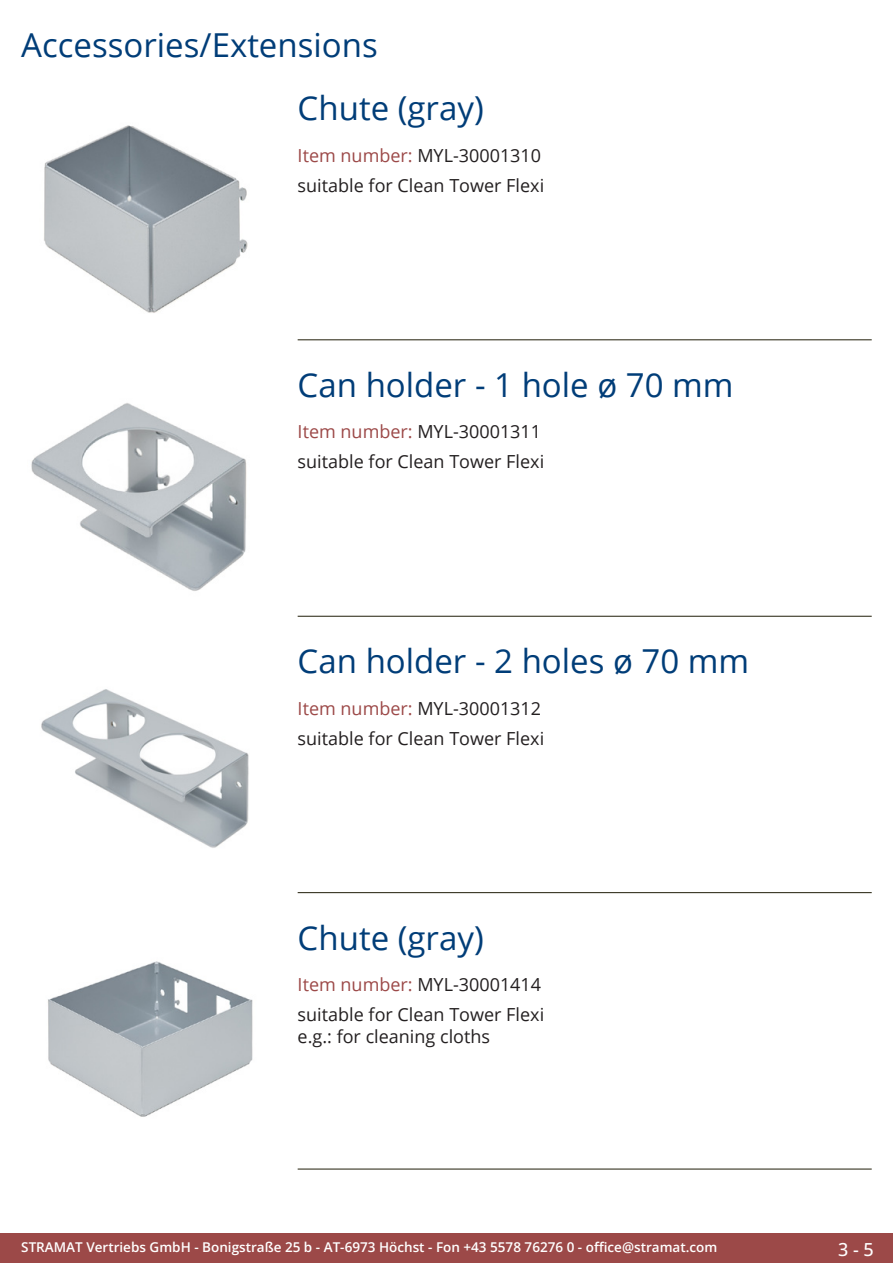
<style>
.page{position:relative;width:893px;height:1263px;background:#fff}
.page>*{position:absolute;margin:0;border:0;box-sizing:border-box;transform-origin:0 0}
.Produkttitel{font:33px "Open Sans";color:#003d78}
.RastTitel{font:33px "Open Sans";color:#003d78}
.Beschreibung_Text{font:18px/21.6px "Open Sans";color:#231f20}
.TechDaten_Überschrif{font:18px "Open Sans";color:#231f20}
.t1{font:500 18px "Open Sans";color:#fff}
.t2{font:600 13.5px "Open Sans";color:#fff}
.s1{color:#9c4948}
</style>
<div class="page">
<div style="left:0;top:1233px;width:893px;height:30px;background:#9c4948"></div>
<hr style="left:298px;top:340px;width:574px;height:1px;background:#201d08">
<hr style="left:298px;top:616px;width:574px;height:1px;background:#201d08">
<hr style="left:298px;top:892px;width:574px;height:1px;background:#201d08">
<hr style="left:298px;top:1169px;width:574px;height:1px;background:#201d08">
<img style="left:44px;top:125px;width:204px;height:188px">
<img style="left:31px;top:403px;width:216px;height:188px">
<img style="left:41px;top:689px;width:208px;height:159px">
<img style="left:48px;top:961px;width:205px;height:156px">
<p class="RastTitel" style="left:21px;top:22px;width:358px">Accessories/Extensions</p>
<p class="Produkttitel" style="left:298px;top:86px;width:188px">Chute (gray)</p>
<p class="TechDaten_Überschrif" style="left:298px;top:143px;width:245px"><span class="s1">Item number:</span> MYL-30001310</p>
<p class="Beschreibung_Text" style="left:298px;top:174px;width:248px">suitable for Clean Tower Flexi</p>
<p class="Produkttitel" style="left:298px;top:362px;width:437px">Can holder - 1 hole ø 70 mm</p>
<p class="TechDaten_Überschrif" style="left:298px;top:420px;width:245px"><span class="s1">Item number:</span> MYL-30001311</p>
<p class="Beschreibung_Text" style="left:298px;top:450px;width:248px">suitable for Clean Tower Flexi</p>
<p class="Produkttitel" style="left:298px;top:638px;width:453px">Can holder - 2 holes ø 70 mm</p>
<p class="TechDaten_Überschrif" style="left:298px;top:696px;width:245px"><span class="s1">Item number:</span> MYL-30001312</p>
<p class="Beschreibung_Text" style="left:298px;top:727px;width:248px">suitable for Clean Tower Flexi</p>
<p class="Produkttitel" style="left:298px;top:915px;width:188px">Chute (gray)</p>
<p class="TechDaten_Überschrif" style="left:298px;top:972px;width:245px"><span class="s1">Item number:</span> MYL-30001414</p>
<p class="Beschreibung_Text" style="left:298px;top:1003px;width:248px">suitable for Clean Tower Flexi e.g.: for cleaning cloths</p>
<p class="t2" style="left:21px;top:1238px;width:698px">STRAMAT Vertriebs GmbH - Bonigstraße 25 b - AT-6973 Höchst - Fon +43 5578 76276 0 - office@stramat.com</p>
<p class="t1" style="left:838px;top:1237px;width:37px">3 - 5</p>
</div>
